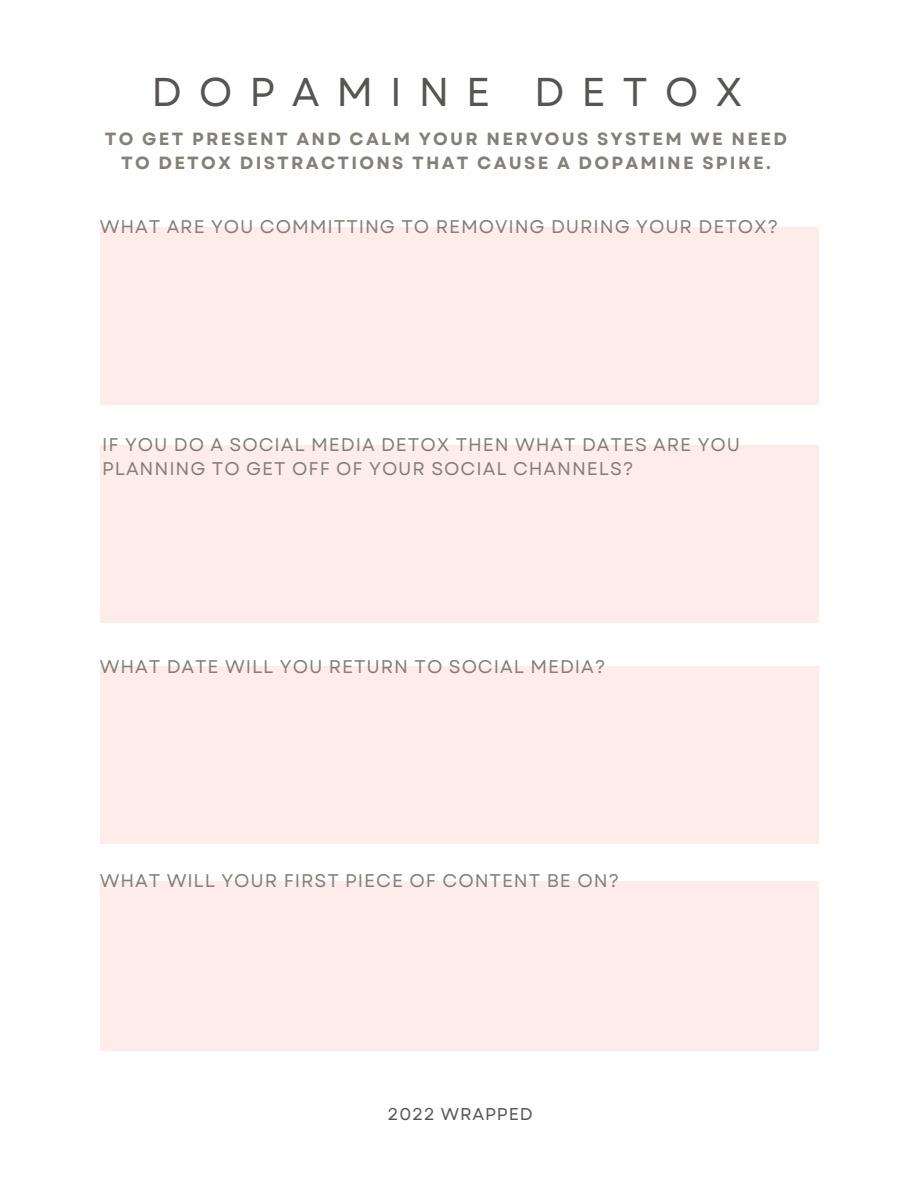
<style>
.page{position:relative;width:918px;height:1188px;background:#fff}
.page>*{position:absolute;margin:0;border:0;box-sizing:border-box;transform-origin:0 0}
.t1{font:40.2px "Garet";letter-spacing:.42em;color:#575451}
.t2{font:18.3px/23.2px "Garet";letter-spacing:.05em;color:#847f78}
.t3{font:700 17.7px/24.3px "Garet";letter-spacing:.13em;color:#847f78;text-align:center}
.t4{font:17.1px "Garet";letter-spacing:.05em;color:#575451}
</style>
<div class="page">
<div style="left:100px;top:227px;width:719px;height:178px;background:#fdecea"></div>
<div style="left:100px;top:445px;width:719px;height:178px;background:#fdecea"></div>
<div style="left:100px;top:666px;width:719px;height:178px;background:#fdecea"></div>
<div style="left:100px;top:881px;width:719px;height:170px;background:#fdecea"></div>
<h1 class="t1" style="left:151px;top:63px;width:593px">DOPAMINE DETOX</h1>
<p class="t3" style="left:105px;top:126px;width:684px">TO GET PRESENT AND CALM YOUR NERVOUS SYSTEM WE NEED<br>TO DETOX DISTRACTIONS THAT CAUSE A DOPAMINE SPIKE.</p>
<p class="t2" style="left:100px;top:215px;width:680px">WHAT ARE YOU COMMITTING TO REMOVING DURING YOUR DETOX?</p>
<p class="t2" style="left:102px;top:433px;width:639px">IF YOU DO A SOCIAL MEDIA DETOX THEN WHAT DATES ARE YOU<br>PLANNING TO GET OFF OF YOUR SOCIAL CHANNELS?</p>
<p class="t2" style="left:100px;top:655px;width:507px">WHAT DATE WILL YOU RETURN TO SOCIAL MEDIA?</p>
<p class="t2" style="left:100px;top:869px;width:521px">WHAT WILL YOUR FIRST PIECE OF CONTENT BE ON?</p>
<p class="t4" style="left:388px;top:1101px;width:147px">2022 WRAPPED</p>
</div>
